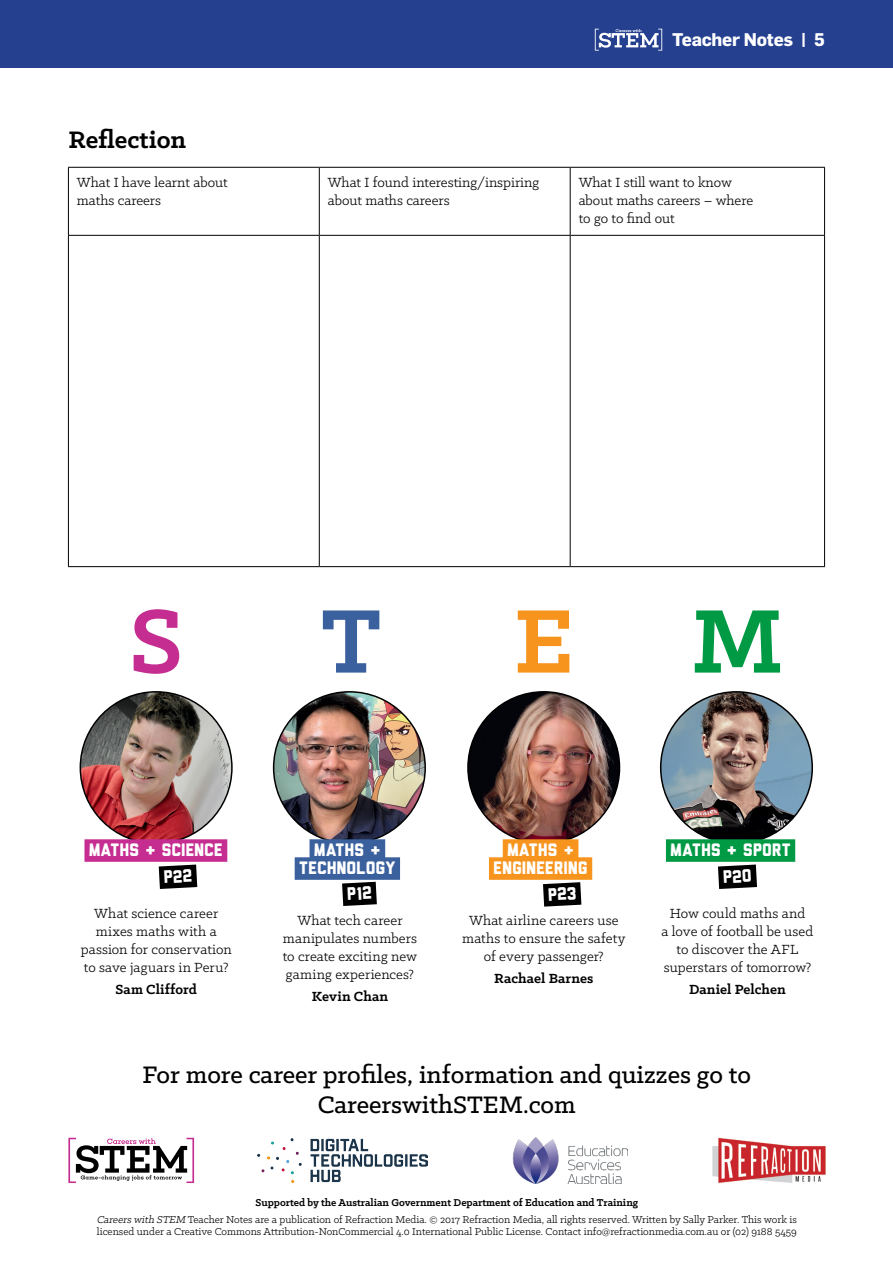
<style>
.page{position:relative;width:893px;height:1263px;background:#fff}
.page>*{position:absolute;margin:0;border:0;box-sizing:border-box;transform-origin:0 0}
.t1{font:700 102px "Klinic Slab";color:#f7941e}
.t2{font:700 102px "Klinic Slab";color:#c62d91}
.t3{font:700 102px "Klinic Slab";color:#3a619e}
.t4{font:500 27px/30px "Klinic Slab";color:#000;text-align:center}
.t5{font:700 27px "Klinic Slab";color:#000}
.t6{font:18px/18px "Liberator";letter-spacing:-.015em;color:#fff;text-align:center}
.t7{font:700 18px "Flama";letter-spacing:-.01em;color:#fff}
.t8{font:15px/18px "Klinic Slab";color:#000;text-align:center}
.t9{font:700 15px "Klinic Slab";letter-spacing:.005em;color:#000}
.t10{font:11.25px/16.2px "Klinic Slab";color:#000;text-align:center}
.s1{color:#094}
.s2{font-weight:700}
.s3{font-style:italic}
</style>
<div class="page">
<div style="left:0;top:0;width:893px;height:68px;background:#25408f"></div>
<svg style="left:595px;top:29px;width:67px;height:22px"></svg>
<svg style="left:68px;top:1138px;width:126px;height:45px"></svg>
<hr style="left:68px;top:167px;width:251px;height:1px;background:#000">
<hr style="left:68px;top:168px;width:1px;height:67px;background:#000">
<hr style="left:319px;top:167px;width:251px;height:1px;background:#000">
<hr style="left:319px;top:168px;width:1px;height:67px;background:#000">
<hr style="left:570px;top:167px;width:255px;height:1px;background:#000">
<hr style="left:570px;top:168px;width:1px;height:67px;background:#000">
<hr style="left:824px;top:168px;width:1px;height:67px;background:#000">
<hr style="left:68px;top:235px;width:251px;height:1px;background:#000">
<hr style="left:68px;top:236px;width:1px;height:330px;background:#000">
<hr style="left:319px;top:235px;width:251px;height:1px;background:#000">
<hr style="left:319px;top:236px;width:1px;height:330px;background:#000">
<hr style="left:570px;top:235px;width:255px;height:1px;background:#000">
<hr style="left:570px;top:236px;width:1px;height:330px;background:#000">
<hr style="left:824px;top:236px;width:1px;height:330px;background:#000">
<hr style="left:68px;top:566px;width:251px;height:1px;background:#000">
<hr style="left:319px;top:566px;width:251px;height:1px;background:#000">
<hr style="left:570px;top:566px;width:255px;height:1px;background:#000">
<img style="left:713px;top:1138px;width:112px;height:45px">
<img style="left:80px;top:692px;width:152px;height:151px;border-radius:76px">
<img style="left:274px;top:692px;width:151px;height:151px;border-radius:76px">
<img style="left:468px;top:692px;width:151px;height:151px;border-radius:76px">
<img style="left:661px;top:692px;width:151px;height:151px;border-radius:76px">
<div style="left:503px;top:839px;width:75px;height:23px;background:#f7941e"></div>
<div style="left:489px;top:857px;width:103px;height:23px;background:#f7941e"></div>
<div style="left:666px;top:839px;width:129px;height:23px;background:#094"></div>
<div style="left:84px;top:839px;width:143px;height:23px;background:#c62d91"></div>
<div style="left:310px;top:839px;width:75px;height:23px;background:#3a619e"></div>
<div style="left:295px;top:857px;width:105px;height:23px;background:#3a619e"></div>
<img style="left:257px;top:1138px;width:171px;height:45px">
<img style="left:512px;top:1137px;width:115px;height:46px">
<svg style="left:520px;top:870px;width:73px;height:37px"></svg>
<svg style="left:695px;top:861px;width:85px;height:28px"></svg>
<svg style="left:136px;top:861px;width:84px;height:28px"></svg>
<svg style="left:319px;top:879px;width:81px;height:27px"></svg>
<h2 class="t5" style="left:68px;top:122px;width:119px">Reflection</h2>
<p class="t7" style="left:672px;top:26px;width:154px">Teacher Notes | 5</p>
<p class="t8" style="left:77px;top:173px;width:152px;text-align:left">What I have learnt about maths careers</p>
<p class="t8" style="left:328px;top:173px;width:213px;text-align:left">What I found interesting/inspiring about maths careers</p>
<p class="t8" style="left:579px;top:173px;width:176px;text-align:left">What I still want to know about maths careers – where to go to find out</p>
<h1 class="t2" style="left:129px;top:574px;width:55px">S</h1>
<h1 class="t3" style="left:321px;top:574px;width:62px">T</h1>
<h1 class="t1" style="left:514px;top:574px;width:272px">E <span class="s1">M</span></h1>
<p class="t6" style="left:89px;top:842px;width:136px">MATHS + SCIENCE</p>
<p class="t6" style="left:299px;top:842px;width:98px">MATHS +<br>TECHNOLOGY</p>
<p class="t8" style="left:81px;top:904px;width:152px">What science career mixes maths with a passion for conservation to save jaguars in Peru?</p>
<p class="t9" style="left:116px;top:980px;width:83px">Sam Clifford</p>
<p class="t8" style="left:283px;top:910px;width:136px">What tech career manipulates numbers to create exciting new gaming experiences?</p>
<p class="t9" style="left:312px;top:986px;width:78px">Kevin Chan</p>
<p class="t6" style="left:493px;top:842px;width:96px">MATHS +<br>ENGINEERING</p>
<p class="t6" style="left:670px;top:842px;width:122px">MATHS + SPORT</p>
<p class="t8" style="left:462px;top:910px;width:165px">What airline careers use maths to ensure the safety of every passenger?</p>
<p class="t9" style="left:494px;top:968px;width:101px">Rachael Barnes</p>
<p class="t8" style="left:661px;top:904px;width:153px">How could maths and<br>a love of football be used to discover the AFL superstars of tomorrow?</p>
<p class="t9" style="left:689px;top:980px;width:98px">Daniel Pelchen</p>
<h2 class="t4" style="left:143px;top:1059px;width:610px">For more career profiles, information and quizzes go to<br>CareerswithSTEM.com</h2>
<p class="t10" style="left:97px;top:1194px;width:702px"><span class="s2">Supported by the Australian Government Department of Education and Training<br></span><span class="s3">Careerswith STEM</span> Teacher Notes are a publication of Refraction Media. © 2017 Refraction Media, all rights reserved. Written by Sally Parker. This work is</p>
<p class="t10" style="left:97px;top:1223px;width:701px">licensed under a Creative Commons Attribution-NonCommercial 4.0 International Public License. Contact info@refractionmedia.com.au or (02) 9188 5459</p>
</div>
